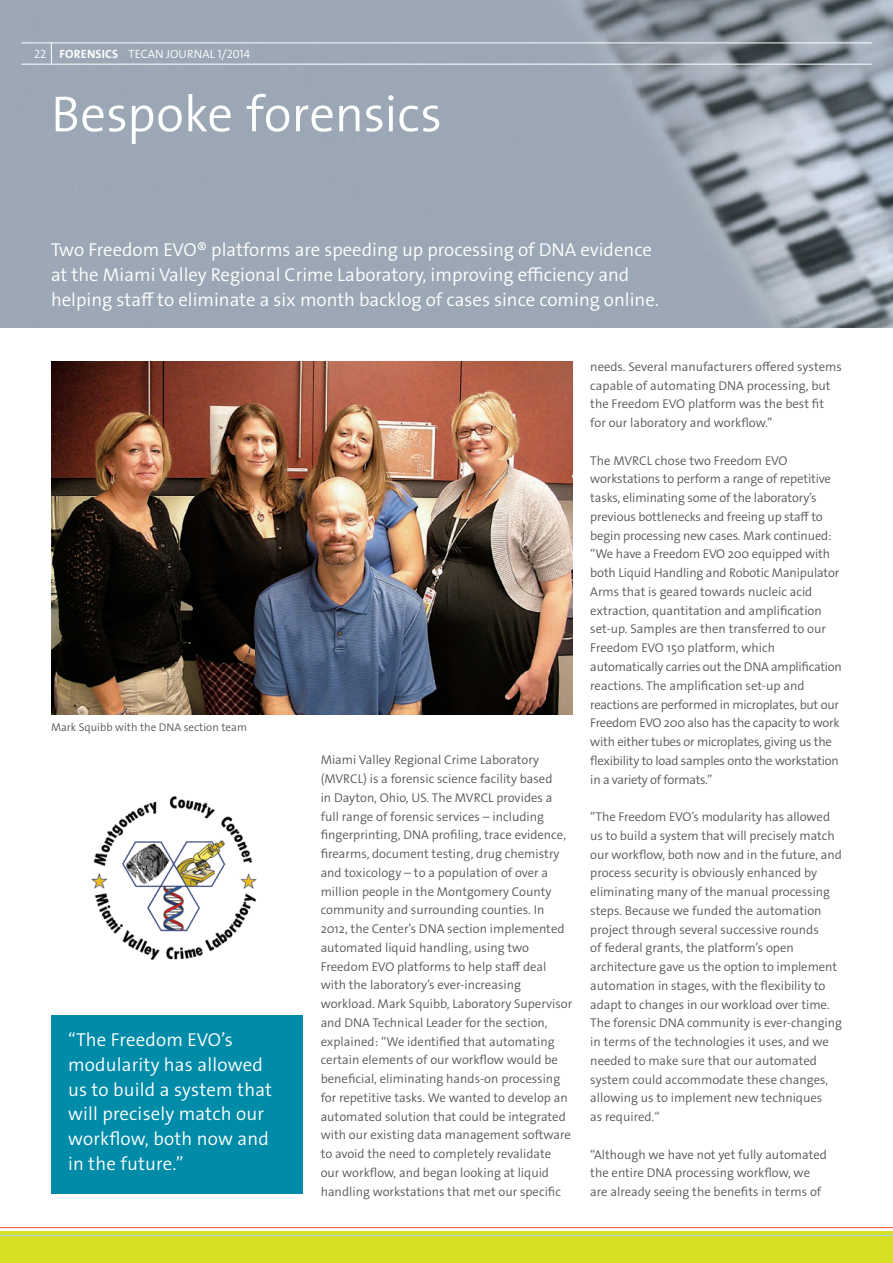
<style>
.page{position:relative;width:893px;height:1263px;background:#fff}
.page>*{position:absolute;margin:0;border:0;box-sizing:border-box;transform-origin:0 0}
.t1{font:300 51px "The Sans Os F";letter-spacing:-.005em;color:#fff}
.t2{font:300 18.75px/24.8px "The Sans Os F";color:#fff}
.t3{font:300 12.75px/18.8px "The Sans Os F";color:#57585a}
.t4{font:300 12px "The Sans Os F";color:#fff}
.t5{font:700 12px "The Sans Os F";letter-spacing:.015em;color:#fff}
.t6{font:300 11.25px "The Sans Os F";color:#57585a}
.s1{font-weight:300}
</style>
<div class="page">
<img style="left:0;top:0;width:893px;height:327px">
<div style="left:0;top:1231px;width:893px;height:32px;background:#d6df21"></div>
<hr style="left:0;top:1227px;width:893px;height:1px;background:#f04d22">
<hr style="left:0;top:1235px;width:893px;height:1px;background:#aed3e0">
<svg style="left:51px;top:44px;width:1px;height:20px"></svg>
<hr style="left:21px;top:43px;width:851px;height:1px;background:#fff">
<hr style="left:21px;top:64px;width:851px;height:1px;background:#fff">
<div style="left:51px;top:1015px;width:252px;height:179px;background:#008ba8"></div>
<img style="left:91px;top:796px;width:165px;height:163px">
<img style="left:51px;top:361px;width:521px;height:353px">
<p class="t5" style="left:34px;top:46px;width:79px"><span class="s1">22</span> FORENSICS</p>
<p class="t4" style="left:128px;top:46px;width:123px">TECAN JOURNAL 1/2014</p>
<h1 class="t1" style="left:51px;top:81px;width:393px">Bespoke forensics</h1>
<h2 class="t2" style="left:51px;top:238px;width:609px">Two Freedom EVO® platforms are speeding up processing of DNA evidence at the Miami Valley Regional Crime Laboratory, improving efficiency and helping staff to eliminate a six month backlog of cases since coming online.</h2>
<p class="t6" style="left:51px;top:720px;width:197px">Mark Squibb with the DNA section team</p>
<h2 class="t2" style="left:68px;top:1027px;width:205px">“The Freedom EVO’s modularity has allowed us to build a system that will precisely match our workflow, both now and in the future.”</h2>
<p class="t3" style="left:321px;top:751px;width:253px">Miami Valley Regional Crime Laboratory (MVRCL) is a forensic science facility based<br>in Dayton, Ohio, US. The MVRCL provides a full range of forensic services – including fingerprinting, DNA profiling, trace evidence, firearms, document testing, drug chemistry and toxicology – to a population of over a million people in the Montgomery County community and surrounding counties. In 2012, the Center’s DNA section implemented automated liquid handling, using two Freedom EVO platforms to help staff deal with the laboratory’s ever-increasing workload. Mark Squibb, Laboratory Supervisor and DNA Technical Leader for the section, explained: “We identified that automating certain elements of our workflow would be beneficial, eliminating hands-on processing for repetitive tasks. We wanted to develop an automated solution that could be integrated with our existing data management software to avoid the need to completely revalidate our workflow, and began looking at liquid handling workstations that met our specific</p>
<p class="t3" style="left:590px;top:357px;width:253px">needs. Several manufacturers offered systems capable of automating DNA processing, but the Freedom EVO platform was the best fit for our laboratory and workflow.”</p>
<p class="t3" style="left:590px;top:451px;width:253px">The MVRCL chose two Freedom EVO workstations to perform a range of repetitive tasks, eliminating some of the laboratory’s previous bottlenecks and freeing up staff to begin processing new cases. Mark continued: “We have a Freedom EVO 200 equipped with both Liquid Handling and Robotic Manipulator Arms that is geared towards nucleic acid extraction, quantitation and amplification set-up. Samples are then transferred to our Freedom EVO 150 platform, which automatically carries out the DNA amplification reactions. The amplification set-up and reactions are performed in microplates, but our Freedom EVO 200 also has the capacity to work with either tubes or microplates, giving us the flexibility to load samples onto the workstation in a variety of formats.”</p>
<p class="t3" style="left:590px;top:807px;width:253px">“The Freedom EVO’s modularity has allowed us to build a system that will precisely match our workflow, both now and in the future, and process security is obviously enhanced by eliminating many of the manual processing steps. Because we funded the automation project through several successive rounds<br>of federal grants, the platform’s open architecture gave us the option to implement automation in stages, with the flexibility to adapt to changes in our workload over time.<br>The forensic DNA community is ever-changing in terms of the technologies it uses, and we needed to make sure that our automated system could accommodate these changes, allowing us to implement new techniques<br>as required.“</p>
<p class="t3" style="left:590px;top:1145px;width:238px">“Although we have not yet fully automated the entire DNA processing workflow, we are already seeing the benefits in terms of</p>
</div>
